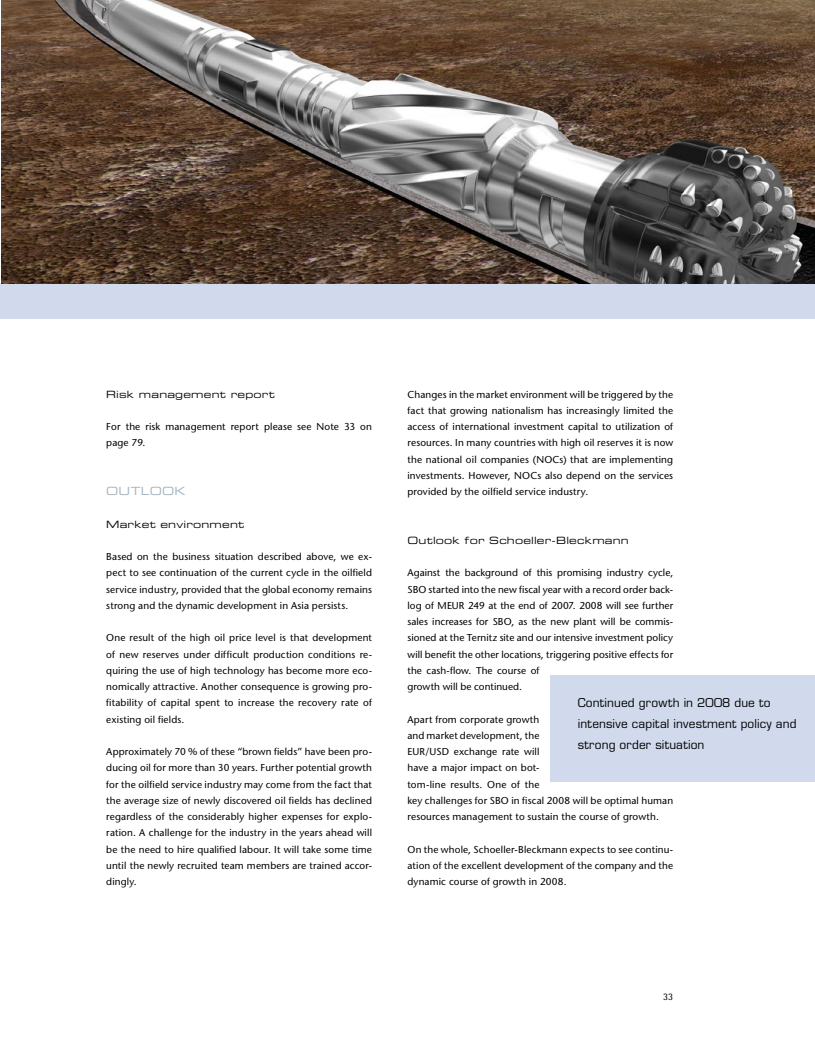
<style>
.page{position:relative;width:815px;height:1063px;background:#fff}
.page>*{position:absolute;margin:0;border:0;box-sizing:border-box;transform-origin:0 0}
.t1{font:11.88px/21.2px "Eurostile";letter-spacing:.015em;color:#000}
.t2{font:11.25px "Eurostile Extended Two";color:#a3b3bf}
.t3{font:10px/16.2px "Stone Sans";letter-spacing:.01em;color:#000;text-align:justify}
.t4{font:10px "Eurostile Extended Two";letter-spacing:.02em;color:#000}
.t5{font:10px "Rotis Semi Sans";color:#000}
</style>
<div class="page">
<div style="left:0;top:283px;width:815px;height:36px;background:#d0daec"></div>
<img style="left:1px;top:0;width:814px;height:283px">
<div style="left:550px;top:675px;width:265px;height:106px;background:#d0daec"></div>
<p class="t4" style="left:106px;top:387px;width:170px">Risk management report</p>
<p class="t3" style="left:106px;top:418px;width:267px">For the risk management report please see Note 33 on page 79.</p>
<p class="t2" style="left:106px;top:483px;width:25px">Outloo</p>
<p class="t2" style="left:175px;top:483px;width:13px">k</p>
<p class="t4" style="left:106px;top:517px;width:139px">Market environment</p>
<p class="t3" style="left:106px;top:548px;width:267px">Based on the business situation described above, we ex&shy;pect to see continuation of the current cycle in the oilfield service industry, provided that the global economy remains strong and the dynamic development in Asia persists.</p>
<p class="t3" style="left:106px;top:630px;width:267px">One result of the high oil price level is that development of new reserves under difficult production conditions re&shy;quiring the use of high technology has become more eco&shy;nomically attractive. Another consequence is growing pro&shy;fitability of capital spent to increase the recovery rate of existing oil fields.</p>
<p class="t3" style="left:106px;top:743px;width:267px">Approximately 70 % of these “brown fields” have been pro&shy;ducing oil for more than 30 years. Further potential growth for the oilfield service industry may come from the fact that the average size of newly discovered oil fields has declined regardless of the considerably higher expenses for explo&shy;ration. A challenge for the industry in the years ahead will be the need to hire qualified labour. It will take some time until the newly recruited team members are trained accor&shy;dingly.</p>
<p class="t3" style="left:407px;top:386px;width:267px">Changes in the market environment will be triggered by the fact that growing nationalism has increasingly limited the access of international investment capital to utilization of resources. In many countries with high oil reserves it is now the national oil companies (NOCs) that are implementing investments. However, NOCs also depend on the services provided by the oilfield service industry.</p>
<p class="t4" style="left:407px;top:534px;width:223px">Outlook for Schoeller-Bleckmann</p>
<p class="t3" style="left:407px;top:565px;width:267px;text-align:left">Against the background of this promising industry cycle, SBO started into the new fiscal year with a record order back&shy;log of MEUR 249 at the end of 2007. 2008 will see further sales increases for SBO, as the new plant will be commis&shy;sioned at the Ternitz site and our intensive investment policy will benefit the other locations, triggering positive effects for the cash-flow. The course of<br>growth will be continued.</p>
<p class="t3" style="left:407px;top:711px;width:267px;text-align:left">Apart from corporate growth<br>and market development, the<br>EUR/USD exchange rate will<br>have a major impact on bot-<br>tom-line results. One of the<br>key challenges for SBO in fiscal 2008 will be optimal human resources management to sustain the course of growth.</p>
<p class="t3" style="left:407px;top:841px;width:267px">On the whole, Schoeller-Bleckmann expects to see continu&shy;ation of the excellent development of the company and the dynamic course of growth in 2008.</p>
<p class="t1" style="left:578px;top:692px;width:220px">Continued growth in 2008 due to intensive capital investment policy and strong order situation</p>
<p class="t5" style="left:663px;top:990px;width:12px">33</p>
</div>
